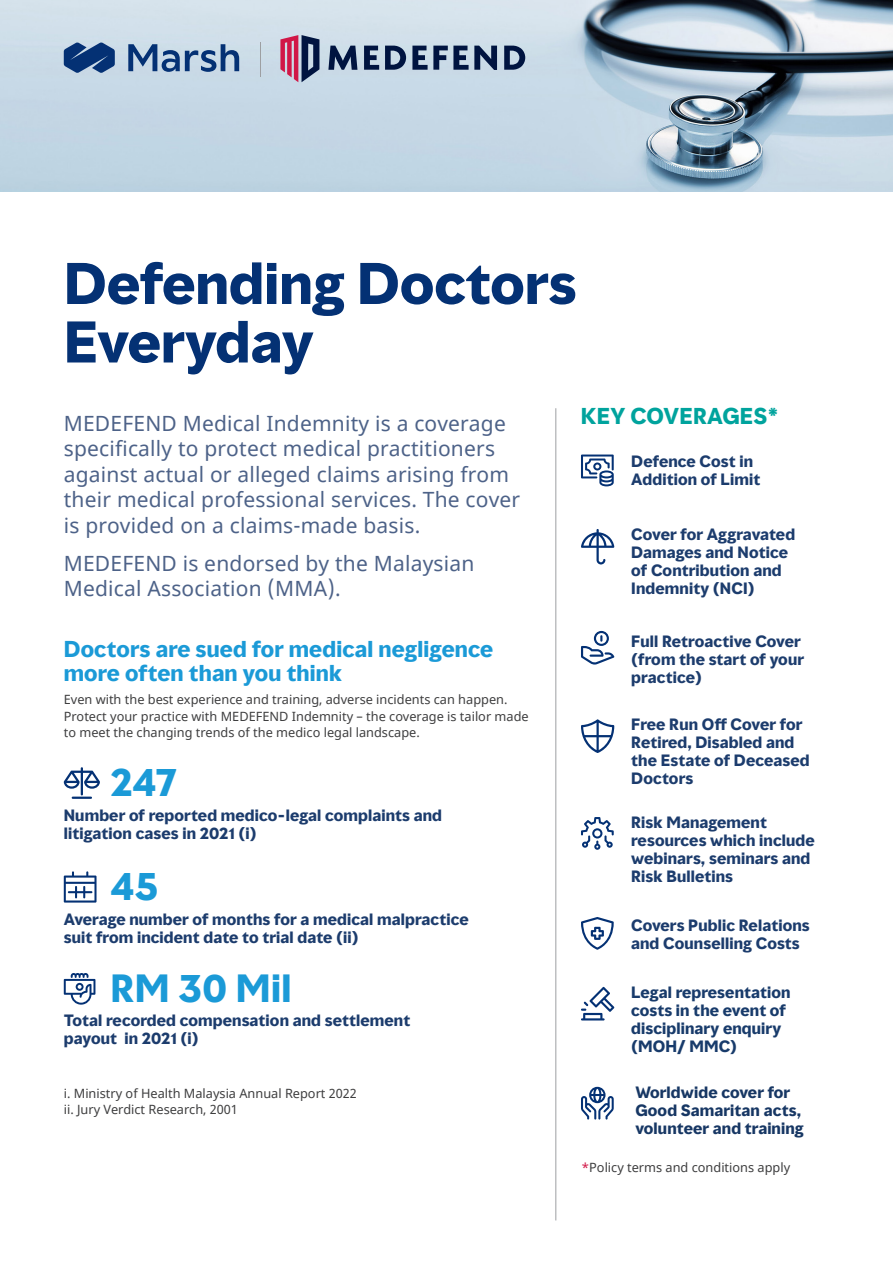
<style>
.page{position:relative;width:893px;height:1263px;background:#fff}
.page>*{position:absolute;margin:0;border:0;box-sizing:border-box;transform-origin:0 0}
.Page_Heading__36_39{font:700 54px/58.5px "MMC Display";color:#043174}
.Body_Subhead__12_14{font:700 36px "MMC Display";letter-spacing:.01em;color:#1b9ad7}
.Body_Intro__14_17{font:21px/25.5px "Noto Sans";letter-spacing:.01em;color:#4d6288}
.Body_Subhead__12_14-2{font:700 21px/24px "MMC Display";letter-spacing:.01em;color:#1b9ad7}
.Body_Subhead__12_14-3{font:700 21px "MMC Display";letter-spacing:.01em;color:#00a39d}
.Body_Subhead__12_14-4{font:700 15px/18px "MMC Display";letter-spacing:.01em;color:#1c3c6d}
.Body_Subhead__12_14-5{font:700 15px/18px "MMC Display";letter-spacing:.01em;color:#183b6b}
.Body_Subhead__12_14-6{font:700 15px/18px "MMC Display";letter-spacing:.01em;color:#173764}
.Body__8_5_11{font:12.75px/16.5px "Noto Sans";color:#3e3e3f}
.s1{color:#d11747}
</style>
<div class="page">
<img style="left:0;top:0;width:893px;height:191px">
<svg style="left:128px;top:44px;width:111px;height:28px;background:#7b97b9"></svg>
<svg style="left:64px;top:42px;width:51px;height:31px;background:#3a5f93"></svg>
<svg style="left:328px;top:46px;width:29px;height:24px"></svg>
<svg style="left:364px;top:46px;width:15px;height:24px"></svg>
<svg style="left:385px;top:46px;width:21px;height:24px"></svg>
<svg style="left:412px;top:46px;width:85px;height:24px;background:#60728f"></svg>
<svg style="left:504px;top:46px;width:21px;height:24px"></svg>
<svg style="left:280px;top:35px;width:39px;height:47px;background:#8f6585"></svg>
<hr style="left:261px;top:43px;width:1px;height:34px;background:#9d9fa2">
<hr style="left:555px;top:408px;width:1px;height:812px;background:#9d9fa2">
<svg style="left:64px;top:767px;width:36px;height:28px"></svg>
<hr style="left:72px;top:797px;width:20px;height:2px;background:#043174">
<svg style="left:64px;top:871px;width:33px;height:31px"></svg>
<svg style="left:64px;top:973px;width:31px;height:32px"></svg>
<svg style="left:581px;top:454px;width:33px;height:32px"></svg>
<svg style="left:581px;top:529px;width:33px;height:35px"></svg>
<svg style="left:581px;top:631px;width:33px;height:33px"></svg>
<svg style="left:581px;top:719px;width:33px;height:34px"></svg>
<svg style="left:581px;top:817px;width:33px;height:33px"></svg>
<svg style="left:581px;top:917px;width:33px;height:33px"></svg>
<svg style="left:581px;top:987px;width:33px;height:33px"></svg>
<svg style="left:581px;top:1087px;width:33px;height:32px"></svg>
<h2 class="Page_Heading__36_39" style="left:64px;top:255px;width:514px">Defending Doctors<br>Everyday</h2>
<h3 class="Body_Intro__14_17" style="left:64px;top:411px;width:458px">MEDEFEND Medical Indemnity is a coverage specifically to protect medical practitioners against actual or alleged claims arising from their medical professional services. The cover is provided on a claims-made basis.</h3>
<h3 class="Body_Intro__14_17" style="left:64px;top:551px;width:412px">MEDEFEND is endorsed by the Malaysian<br>Medical Association (MMA).</h3>
<h3 class="Body_Subhead__12_14-2" style="left:64px;top:637px;width:431px">Doctors are sued for medical negligence more often than you think</h3>
<p class="Body__8_5_11" style="left:64px;top:691px;width:466px">Even with the best experience and training, adverse incidents can happen.<br>Protect your practice with MEDEFEND Indemnity – the coverage is tailor made to meet the changing trends of the medico legal landscape.</p>
<h3 class="Body_Subhead__12_14" style="left:111px;top:759px;width:68px">247</h3>
<h3 class="Body_Subhead__12_14-4" style="left:64px;top:806px;width:380px">Number of reported medico-legal complaints and litigation cases in 2021 (i)</h3>
<h3 class="Body_Subhead__12_14" style="left:111px;top:863px;width:49px">45</h3>
<h3 class="Body_Subhead__12_14-4" style="left:64px;top:911px;width:406px">Average number of months for a medical malpractice suit from incident date to trial date (ii)</h3>
<h3 class="Body_Subhead__12_14" style="left:111px;top:964px;width:183px">RM 30 Mil</h3>
<h3 class="Body_Subhead__12_14-4" style="left:64px;top:1011px;width:348px">Total recorded compensation and settlement payout in 2021 (i)</h3>
<p class="Body__8_5_11" style="left:64px;top:1085px;width:295px">i. Ministry of Health Malaysia Annual Report 2022 ii. Jury Verdict Research, 2001</p>
<h3 class="Body_Subhead__12_14-3" style="left:581px;top:402px;width:199px">KEY COVERAGES*</h3>
<h3 class="Body_Subhead__12_14-4" style="left:631px;top:453px;width:130px">Defence Cost in<br>Addition of Limit</h3>
<h3 class="Body_Subhead__12_14-4" style="left:631px;top:526px;width:165px">Cover for Aggravated<br>Damages and Notice of Contribution and<br>Indemnity (NCI)</h3>
<h3 class="Body_Subhead__12_14-4" style="left:631px;top:632px;width:174px">Full Retroactive Cover (from the start of your practice)</h3>
<h3 class="Body_Subhead__12_14-4" style="left:631px;top:716px;width:180px">Free Run Off Cover for<br>Retired, Disabled and the Estate of Deceased<br>Doctors</h3>
<h3 class="Body_Subhead__12_14-4" style="left:631px;top:814px;width:185px">Risk Management resources which include webinars, seminars and<br>Risk Bulletins</h3>
<h3 class="Body_Subhead__12_14-4" style="left:631px;top:917px;width:180px">Covers Public Relations and Counselling Costs</h3>
<h3 class="Body_Subhead__12_14-5" style="left:631px;top:984px;width:161px">Legal representation costs in the event of disciplinary enquiry (MOH/ MMC)</h3>
<h3 class="Body_Subhead__12_14-6" style="left:635px;top:1084px;width:170px">Worldwide cover for<br>Good Samaritan acts, volunteer and training</h3>
<p class="Body__8_5_11" style="left:581px;top:1159px;width:210px"><span class="s1">*</span>Policy terms and conditions apply</p>
</div>
